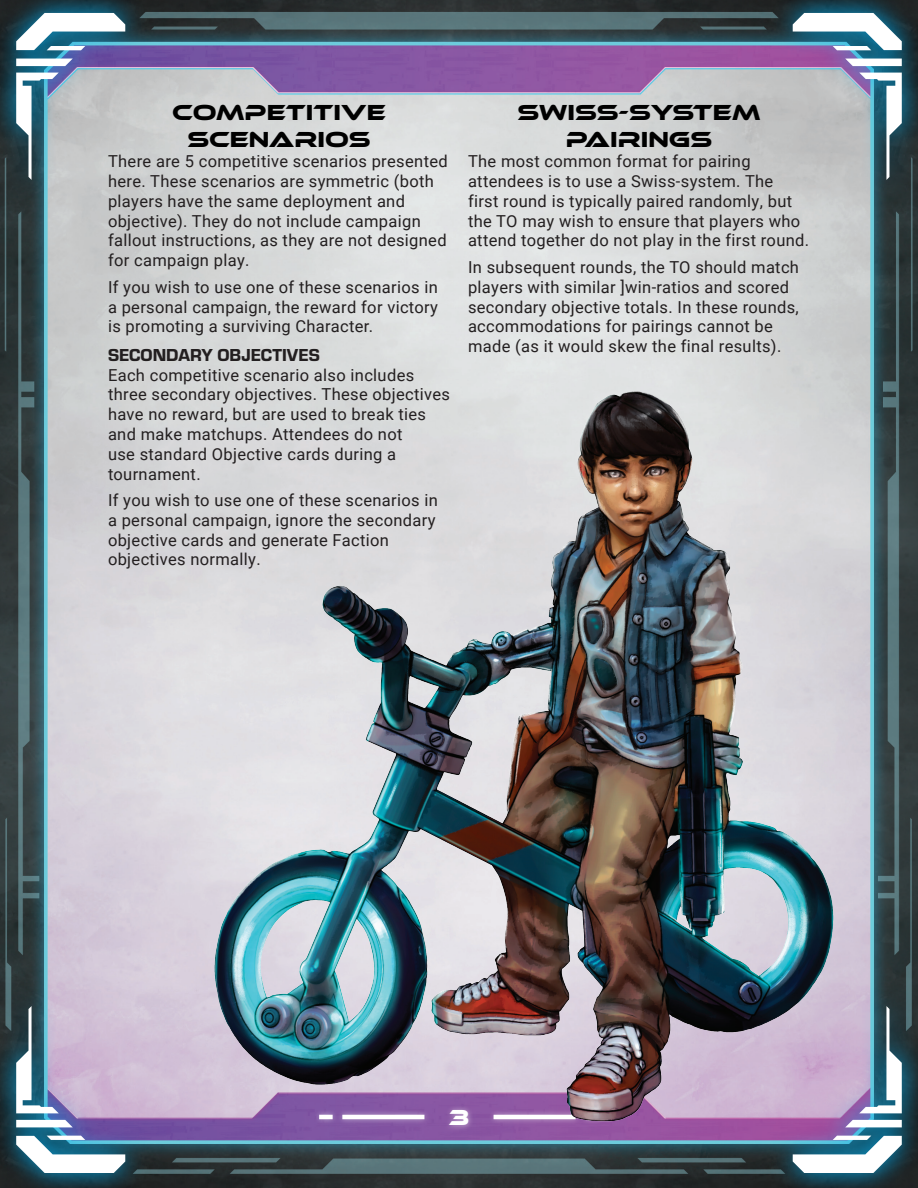
<style>
.page{position:relative;width:918px;height:1188px;background:#fff}
.page>*{position:absolute;margin:0;border:0;box-sizing:border-box;transform-origin:0 0}
.t1{font:22.5px/27px "Ethnocentric Rg";color:#000;text-align:center}
.t2{font:22.5px "Ethnocentric Rg";color:#fff}
.t3{font:18px "Eurostile Hea";color:#231f20}
.t4{font:16.5px/19.8px "Roboto";letter-spacing:.02em;color:#231f20}
</style>
<div class="page">
<img style="left:0;top:0;width:918px;height:1188px">
<svg style="left:0;top:0;width:149px;height:201px;background:#68777f"></svg>
<svg style="left:16px;top:13px;width:109px;height:167px"></svg>
<svg style="left:769px;top:0;width:149px;height:201px;background:#69747c"></svg>
<svg style="left:793px;top:13px;width:109px;height:167px"></svg>
<svg style="left:0;top:985px;width:149px;height:203px;background:#6b7283"></svg>
<svg style="left:16px;top:1006px;width:109px;height:167px"></svg>
<svg style="left:769px;top:985px;width:149px;height:203px;background:#203840"></svg>
<svg style="left:793px;top:1006px;width:109px;height:167px"></svg>
<img style="left:169px;top:359px;width:709px;height:788px">
<h1 class="t1" style="left:172px;top:99px;width:215px">COMPETITIVE<br>SCENARIOS</h1>
<p class="t4" style="left:108px;top:151px;width:341px">There are 5 competitive scenarios presented here. These scenarios are symmetric (both players have the same deployment and objective). They do not include campaign fallout instructions, as they are not designed for campaign play.</p>
<p class="t4" style="left:108px;top:276px;width:331px;text-align:justify">If you wish to use one of these scenarios in a personal campaign, the reward for victory is promoting a surviving Character.</p>
<p class="t3" style="left:108px;top:342px;width:213px">SECONDARY OBJECTIVES</p>
<p class="t4" style="left:108px;top:364px;width:344px">Each competitive scenario also includes three secondary objectives. These objectives have no reward, but are used to break ties and make matchups. Attendees do not<br>use standard Objective cards during a tournament.</p>
<p class="t4" style="left:108px;top:490px;width:331px">If you wish to use one of these scenarios in a personal campaign, ignore the secondary objective cards and generate Faction objectives normally.</p>
<h1 class="t1" style="left:518px;top:99px;width:244px">SWISS-SYSTEM<br>PAIRINGS</h1>
<p class="t4" style="left:468px;top:151px;width:343px">The most common format for pairing attendees is to use a Swiss-system. The<br>first round is typically paired randomly, but the TO may wish to ensure that players who attend together do not play in the first round.</p>
<p class="t4" style="left:468px;top:257px;width:333px">In subsequent rounds, the TO should match players with similar ]win-ratios and scored secondary objective totals. In these rounds, accommodations for pairings cannot be made (as it would skew the final results).</p>
<h1 class="t2" style="left:449px;top:1104px;width:22px">3</h1>
</div>
